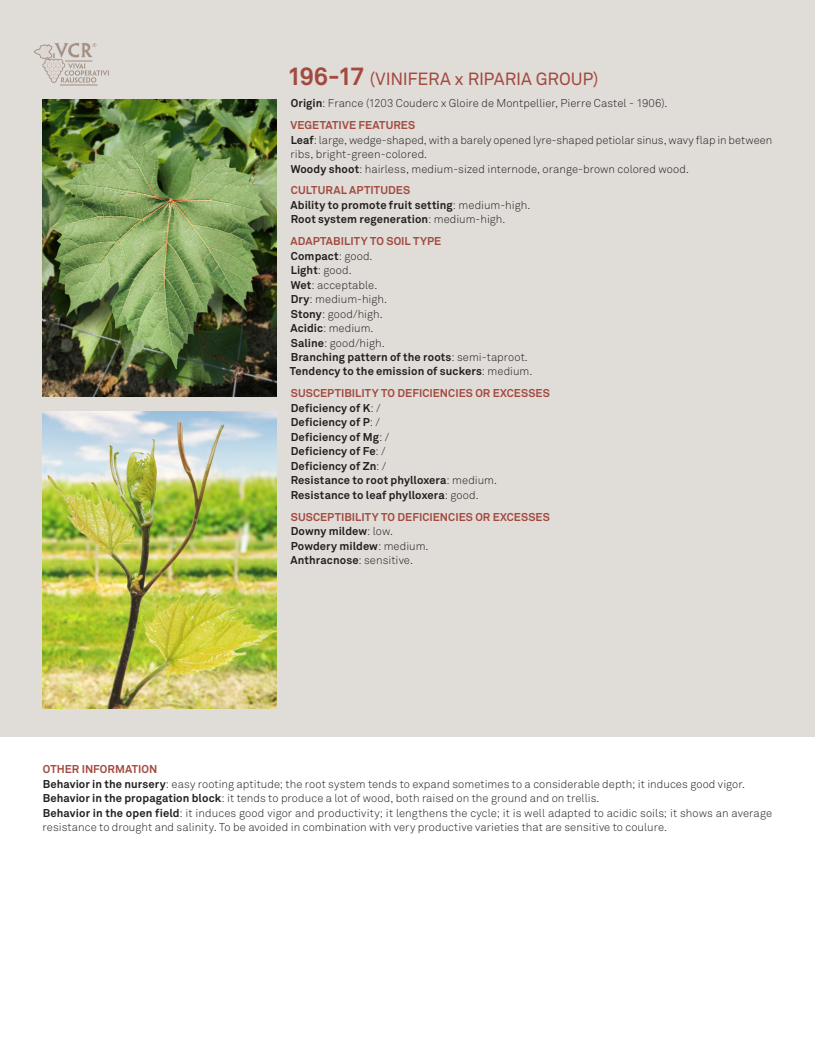
<style>
.page{position:relative;width:815px;height:1063px;background:#fff}
.page>*{position:absolute;margin:0;border:0;box-sizing:border-box;transform-origin:0 0}
.US_-_Titolo_clone{font:17.5px "Akkurat Pro";letter-spacing:-.015em;color:#a34a3f}
.US_-_Testo_base_-_Ti{font:11.25px/14.5px "Akkurat Light Pro";letter-spacing:.005em;color:#231f20}
.US_-_Testo_base_-_Ti-2{font:700 11.25px "Akkurat Pro";letter-spacing:.01em;color:#231f20}
.US_-_Testo_base_-_Ti-3{font:700 11.25px "Akkurat Pro";letter-spacing:.005em;color:#a34a3f}
.s1{font-weight:700;font-size:25px}
.s2{font-family:"Akkurat Pro";font-weight:700}
.s3{font-family:"Akkurat Light Pro";font-weight:400}
</style>
<div class="page">
<div style="left:0;top:0;width:815px;height:737px;background:#e0ddd9"></div>
<img style="left:43px;top:411px;width:233px;height:298px">
<img style="left:43px;top:99px;width:233px;height:298px">
<svg style="left:34px;top:43px;width:75px;height:43px"></svg>
<p class="US_-_Titolo_clone" style="left:287px;top:69px;width:313px"><span class="s1">196-17</span> (VINIFERA x RIPARIA GROUP)</p>
<p class="US_-_Testo_base_-_Ti" style="left:291px;top:96px;width:378px"><span class="s2">Origin</span>: France (1203 Couderc x Gloire de Montpellier, Pierre Castel - 1906).</p>
<p class="US_-_Testo_base_-_Ti-3" style="left:290px;top:118px;width:126px">VEGETATIVE FEATURES</p>
<p class="US_-_Testo_base_-_Ti" style="left:291px;top:133px;width:483px"><span class="s2">Leaf</span>: large, wedge-shaped, with a barely opened lyre-shaped petiolar sinus, wavy flap in between ribs, bright-green-colored.</p>
<p class="US_-_Testo_base_-_Ti" style="left:291px;top:162px;width:400px"><span class="s2">Woody shoot</span>: hairless, medium-sized internode, orange-brown colored wood.</p>
<p class="US_-_Testo_base_-_Ti-3" style="left:291px;top:183px;width:121px">CULTURAL APTITUDES</p>
<p class="US_-_Testo_base_-_Ti-2" style="left:290px;top:198px;width:241px">Ability to promote fruit setting<span class="s3">: medium-high.</span></p>
<p class="US_-_Testo_base_-_Ti-2" style="left:291px;top:212px;width:216px">Root system regeneration<span class="s3">: medium-high.</span></p>
<p class="US_-_Testo_base_-_Ti-3" style="left:290px;top:234px;width:152px">ADAPTABILITY TO SOIL TYPE</p>
<p class="US_-_Testo_base_-_Ti-2" style="left:291px;top:249px;width:83px">Compact<span class="s3">: good.</span></p>
<p class="US_-_Testo_base_-_Ti" style="left:291px;top:263px;width:62px"><span class="s2">Light</span>: good.</p>
<p class="US_-_Testo_base_-_Ti" style="left:291px;top:278px;width:88px"><span class="s2">Wet</span>: acceptable.</p>
<p class="US_-_Testo_base_-_Ti" style="left:291px;top:292px;width:98px"><span class="s2">Dry</span>: medium-high.</p>
<p class="US_-_Testo_base_-_Ti" style="left:291px;top:307px;width:93px"><span class="s2">Stony</span>: good/high.</p>
<p class="US_-_Testo_base_-_Ti" style="left:290px;top:321px;width:85px"><span class="s2">Acidic</span>: medium.</p>
<p class="US_-_Testo_base_-_Ti" style="left:291px;top:336px;width:95px"><span class="s2">Saline</span>: good/high.</p>
<p class="US_-_Testo_base_-_Ti-2" style="left:291px;top:350px;width:239px">Branching pattern of the roots<span class="s3">: semi-taproot.</span></p>
<p class="US_-_Testo_base_-_Ti-2" style="left:290px;top:365px;width:244px">Tendency to the emission of suckers<span class="s3">: medium.</span></p>
<p class="US_-_Testo_base_-_Ti-3" style="left:291px;top:386px;width:261px">SUSCEPTIBILITY TO DEFICIENCIES OR EXCESSES</p>
<p class="US_-_Testo_base_-_Ti-2" style="left:291px;top:401px;width:92px">Deficiency of K<span class="s3">: /</span></p>
<p class="US_-_Testo_base_-_Ti-2" style="left:291px;top:415px;width:91px">Deficiency of P<span class="s3">: /</span></p>
<p class="US_-_Testo_base_-_Ti-2" style="left:291px;top:430px;width:100px">Deficiency of Mg<span class="s3">: /</span></p>
<p class="US_-_Testo_base_-_Ti-2" style="left:291px;top:444px;width:96px">Deficiency of Fe<span class="s3">: /</span></p>
<p class="US_-_Testo_base_-_Ti-2" style="left:291px;top:459px;width:97px">Deficiency of Zn<span class="s3">: /</span></p>
<p class="US_-_Testo_base_-_Ti-2" style="left:291px;top:473px;width:208px">Resistance to root phylloxera<span class="s3">: medium.</span></p>
<p class="US_-_Testo_base_-_Ti-2" style="left:291px;top:488px;width:189px">Resistance to leaf phylloxera<span class="s3">: good.</span></p>
<p class="US_-_Testo_base_-_Ti-3" style="left:291px;top:510px;width:261px">SUSCEPTIBILITY TO DEFICIENCIES OR EXCESSES</p>
<p class="US_-_Testo_base_-_Ti-2" style="left:291px;top:524px;width:104px">Downy mildew<span class="s3">: low.</span></p>
<p class="US_-_Testo_base_-_Ti-2" style="left:291px;top:539px;width:139px">Powdery mildew<span class="s3">: medium.</span></p>
<p class="US_-_Testo_base_-_Ti-2" style="left:290px;top:553px;width:124px">Anthracnose<span class="s3">: sensitive.</span></p>
<p class="US_-_Testo_base_-_Ti-3" style="left:43px;top:762px;width:116px">OTHER INFORMATION</p>
<p class="US_-_Testo_base_-_Ti" style="left:43px;top:777px;width:704px"><span class="s2">Behavior in the nursery</span>: easy rooting aptitude; the root system tends to expand sometimes to a considerable depth; it induces good vigor.</p>
<p class="US_-_Testo_base_-_Ti" style="left:43px;top:791px;width:558px"><span class="s2">Behavior in the propagation block</span>: it tends to produce a lot of wood, both raised on the ground and on trellis.</p>
<p class="US_-_Testo_base_-_Ti" style="left:43px;top:806px;width:731px"><span class="s2">Behavior in the open field</span>: it induces good vigor and productivity; it lengthens the cycle; it is well adapted to acidic soils; it shows an average resistance to drought and salinity. To be avoided in combination with very productive varieties that are sensitive to coulure.</p>
</div>
